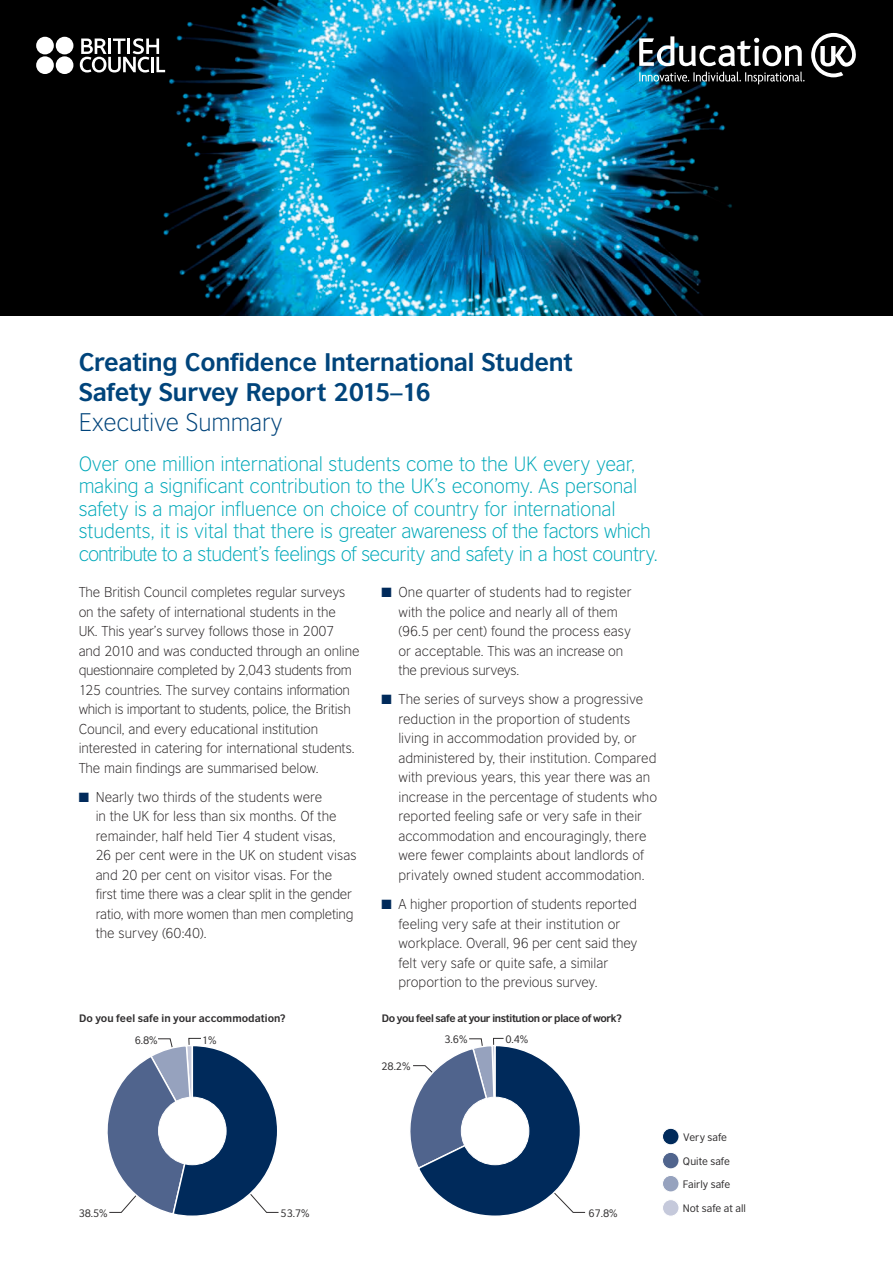
<style>
.page{position:relative;width:893px;height:1263px;background:#fff}
.page>*{position:absolute;margin:0;border:0;box-sizing:border-box;transform-origin:0 0}
.t1{font:700 24px/30px "British Council Sans";letter-spacing:-.01em;color:#00447b}
.t2{font:300 24px "British Council Sans";letter-spacing:-.01em;color:#00447b}
.t3{font:300 19.5px/22.5px "British Council Sans";letter-spacing:-.015em;color:#00a8b9}
.t4{font:300 13.5px/19.5px "British Council Sans";letter-spacing:-.005em;color:#231f20}
.t5{font:10.2px "British Council Sans";color:#312f30}
.t6{font:700 10.2px "British Council Sans";letter-spacing:-.035em;color:#312f30}
.t7{font:700 10.2px "British Council Sans";letter-spacing:.005em;color:#312f30}
.s1{color:#002a5b}
</style>
<div class="page">
<img style="left:0;top:0;width:893px;height:316px">
<svg style="left:639px;top:72px;width:165px;height:12px;background:#3a494d"></svg>
<svg style="left:811px;top:33px;width:47px;height:44px"></svg>
<svg style="left:639px;top:36px;width:163px;height:30px"></svg>
<svg style="left:80px;top:38px;width:85px;height:34px"></svg>
<div style="left:56px;top:37px;width:17px;height:17px;background:#fff;border-radius:50%"></div>
<div style="left:36px;top:37px;width:18px;height:17px;background:#fff;border-radius:50%"></div>
<div style="left:56px;top:56px;width:17px;height:18px;background:#fff;border-radius:50%"></div>
<div style="left:36px;top:56px;width:18px;height:18px;background:#fff;border-radius:50%"></div>
<svg style="left:107px;top:1038px;width:172px;height:178px"></svg>
<div style="left:159px;top:1097px;width:67px;height:68px;background:#fff;border-radius:50%"></div>
<div style="left:158px;top:1097px;width:68px;height:68px;border:1px solid #fff;border-radius:50%"></div>
<svg style="left:410px;top:1038px;width:175px;height:178px"></svg>
<div style="left:461px;top:1097px;width:68px;height:68px;background:#fff;border-radius:50%"></div>
<div style="left:461px;top:1097px;width:68px;height:68px;border:1px solid #fff;border-radius:50%"></div>
<div style="left:662px;top:1128px;width:17px;height:17px;background:#002a5b;border-radius:50%"></div>
<div style="left:662px;top:1128px;width:17px;height:17px;border:1px solid #fff;border-radius:50%"></div>
<div style="left:662px;top:1152px;width:17px;height:17px;background:#50648d;border-radius:50%"></div>
<div style="left:662px;top:1152px;width:17px;height:17px;border:1px solid #fff;border-radius:50%"></div>
<div style="left:662px;top:1175px;width:17px;height:17px;background:#96a2be;border-radius:50%"></div>
<div style="left:662px;top:1175px;width:17px;height:17px;border:1px solid #fff;border-radius:50%"></div>
<div style="left:662px;top:1199px;width:17px;height:17px;background:#c5c9db;border-radius:50%"></div>
<div style="left:662px;top:1199px;width:17px;height:17px;border:1px solid #fff;border-radius:50%"></div>
<h1 class="t1" style="left:79px;top:346px;width:496px">Creating Confidence International Student<br>Safety Survey Report 2015–16</h1>
<h1 class="t2" style="left:79px;top:408px;width:206px">Executive Summary</h1>
<p class="t3" style="left:79px;top:452px;width:580px">Over one million international students come to the UK every year, making a significant contribution to the UK’s economy. As personal safety is a major influence on choice of country for international students, it is vital that there is greater awareness of the factors which contribute to a student’s feelings of security and safety in a host country.</p>
<p class="t4" style="left:79px;top:582px;width:282px">The British Council completes regular surveys on the safety of international students in the<br>UK. This year’s survey follows those in 2007 and 2010 and was conducted through an online questionnaire completed by 2,043 students from 125 countries. The survey contains information which is important to students, police, the British Council, and every educational institution interested in catering for international students.<br>The main findings are summarised below.</p>
<p class="t4" style="left:96px;top:787px;width:262px;text-indent:-17px"><span class="s1">■</span> Nearly two thirds of the students were<br>in the UK for less than six months. Of the remainder, half held Tier 4 student visas,<br>26 per cent were in the UK on student visas and 20 per cent on visitor visas. For the first time there was a clear split in the gender ratio, with more women than men completing the survey (60:40).</p>
<p class="t4" style="left:398px;top:582px;width:235px;text-indent:-17px"><span class="s1">■</span> One quarter of students had to register with the police and nearly all of them (96.5 per cent) found the process easy or acceptable. This was an increase on the previous surveys.</p>
<p class="t4" style="left:398px;top:689px;width:260px;text-indent:-17px"><span class="s1">■</span> The series of surveys show a progressive reduction in the proportion of students living in accommodation provided by, or administered by, their institution. Compared with previous years, this year there was an increase in the percentage of students who reported feeling safe or very safe in their accommodation and encouragingly, there were fewer complaints about landlords of privately owned student accommodation.</p>
<p class="t4" style="left:398px;top:894px;width:241px;text-indent:-17px"><span class="s1">■</span> A higher proportion of students reported feeling very safe at their institution or workplace. Overall, 96 per cent said they felt very safe or quite safe, a similar proportion to the previous survey.</p>
<p class="t7" style="left:79px;top:1012px;width:208px">Do you feel safe in your accommodation?</p>
<p class="t6" style="left:382px;top:1012px;width:241px">Do you feel safe at your institution or place of work?</p>
<p class="t5" style="left:135px;top:1033px;width:24px">6.8%</p>
<p class="t5" style="left:202px;top:1033px;width:16px">1%</p>
<p class="t5" style="left:444px;top:1033px;width:24px">3.6%</p>
<p class="t5" style="left:505px;top:1033px;width:24px">0.4%</p>
<p class="t5" style="left:381px;top:1060px;width:31px">28.2%</p>
<p class="t5" style="left:79px;top:1207px;width:31px">38.5%</p>
<p class="t5" style="left:281px;top:1207px;width:31px">53.7%</p>
<p class="t5" style="left:588px;top:1207px;width:31px">67.8%</p>
<p class="t5" style="left:683px;top:1131px;width:45px">Very safe</p>
<p class="t5" style="left:683px;top:1155px;width:49px">Quite safe</p>
<p class="t5" style="left:683px;top:1178px;width:49px">Fairly safe</p>
<p class="t5" style="left:683px;top:1202px;width:64px">Not safe at all</p>
</div>
